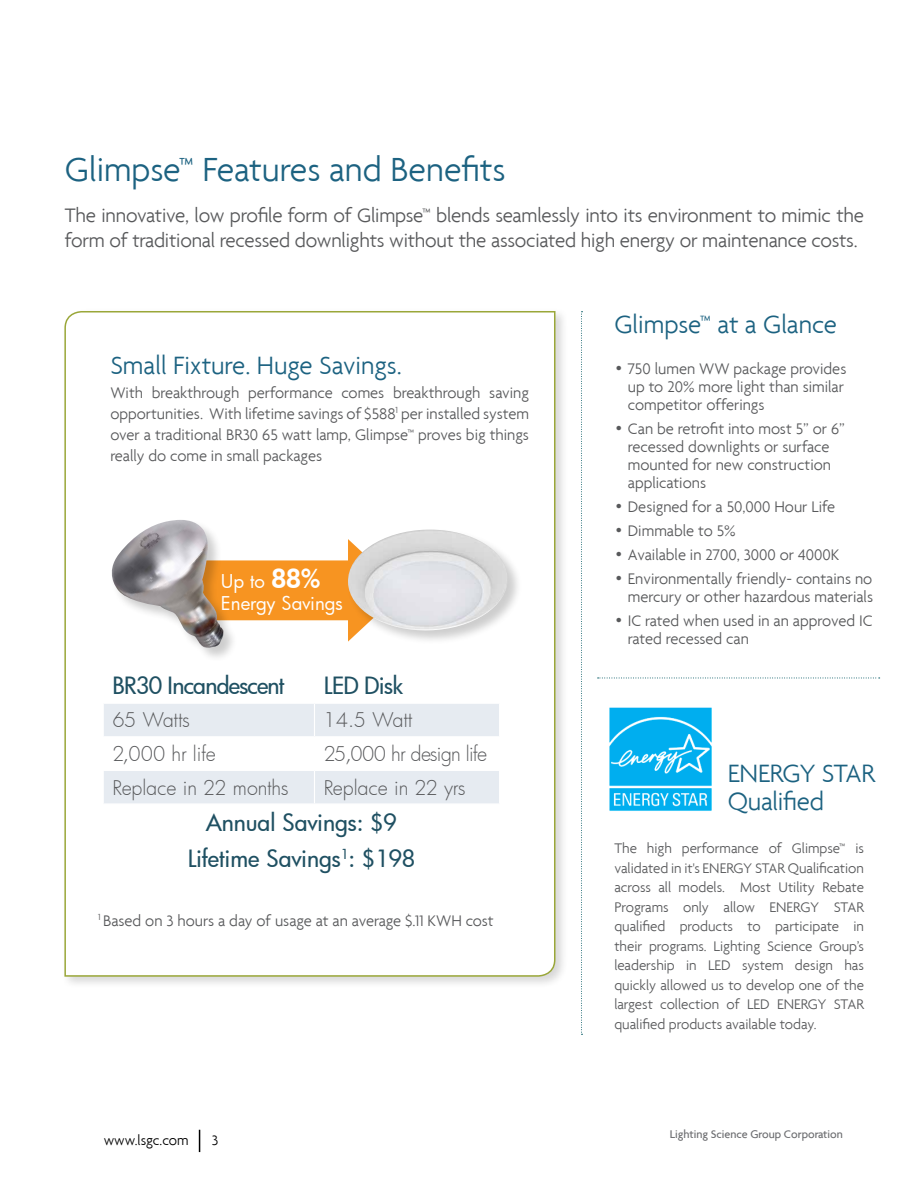
<style>
.page{position:relative;width:918px;height:1188px;background:#fff}
.page>*{position:absolute;margin:0;border:0;box-sizing:border-box;transform-origin:0 0}
.t1{font:300 36px "Agenda";color:#1c6281}
.t2{font:300 27px/28.5px "Agenda";letter-spacing:-.005em;color:#1c6281}
.t3{font:500 23.25px/36.3px "Futura";letter-spacing:-.02em;color:#1f5062;text-align:center}
.t4{font:300 21px/25.5px "Agenda";letter-spacing:-.01em;color:#58595b}
.t5{font:300 19.8px "Futura";letter-spacing:-.01em;color:#58595b}
.t6{font:300 19.8px "Futura";letter-spacing:-.03em;color:#58595b}
.t7{font:18.6px/22.4px "Futura";letter-spacing:-.005em;color:#fff}
.t8{font:300 16.5px/18px "Agenda";color:#58595b}
.t9{font:300 15px/19.5px "Agenda";color:#58595b}
.t10{font:300 15px "Agenda";color:#000}
.t11{font:500 12px "Agenda";color:#6d6e71}
.s1{font-weight:800;font-size:25.5px}
.s2{font-family:"Futura";font-weight:400;font-size:15px}
</style>
<div class="page">
<svg style="left:199px;top:1130px;width:1px;height:22px"></svg>
<img style="left:609px;top:707px;width:103px;height:104px">
<div style="left:61px;top:308px;width:508px;height:682px;background:#000;opacity:.16"></div>
<svg style="left:64px;top:310px;width:492px;height:667px"></svg>
<svg style="left:104px;top:704px;width:395px;height:99px"></svg>
<hr style="left:103px;top:666px;width:211px;height:2px;background:#fff">
<hr style="left:103px;top:668px;width:1px;height:35px;background:#fff">
<hr style="left:314px;top:666px;width:186px;height:2px;background:#fff">
<hr style="left:314px;top:668px;width:1px;height:35px;background:#fff">
<hr style="left:499px;top:668px;width:1px;height:35px;background:#fff">
<hr style="left:103px;top:737px;width:1px;height:33px;background:#fff">
<hr style="left:314px;top:737px;width:1px;height:33px;background:#fff">
<hr style="left:499px;top:737px;width:1px;height:33px;background:#fff">
<hr style="left:103px;top:770px;width:211px;height:1px;background:#fff">
<hr style="left:103px;top:771px;width:1px;height:32px;background:#fff">
<hr style="left:314px;top:770px;width:186px;height:1px;background:#fff">
<hr style="left:314px;top:771px;width:1px;height:32px;background:#fff">
<hr style="left:499px;top:771px;width:1px;height:32px;background:#fff">
<hr style="left:103px;top:803px;width:211px;height:2px;background:#fff">
<hr style="left:103px;top:805px;width:1px;height:35px;background:#fff">
<hr style="left:314px;top:803px;width:186px;height:2px;background:#fff">
<hr style="left:499px;top:805px;width:1px;height:35px;background:#fff">
<hr style="left:103px;top:840px;width:211px;height:1px;background:#fff">
<hr style="left:103px;top:841px;width:1px;height:35px;background:#fff">
<hr style="left:314px;top:840px;width:186px;height:1px;background:#fff">
<hr style="left:499px;top:841px;width:1px;height:35px;background:#fff">
<hr style="left:103px;top:876px;width:211px;height:1px;background:#fff">
<hr style="left:314px;top:876px;width:186px;height:1px;background:#fff">
<hr style="left:103px;top:703px;width:211px;height:1px;background:#fff">
<hr style="left:103px;top:704px;width:1px;height:32px;background:#fff">
<hr style="left:314px;top:703px;width:186px;height:1px;background:#fff">
<hr style="left:314px;top:704px;width:1px;height:32px;background:#fff">
<hr style="left:499px;top:704px;width:1px;height:32px;background:#fff">
<hr style="left:103px;top:736px;width:211px;height:1px;background:#fff">
<hr style="left:314px;top:736px;width:186px;height:1px;background:#fff">
<svg style="left:238px;top:539px;width:109px;height:103px"></svg>
<div style="left:110px;top:518px;width:128px;height:145px;background:#000;opacity:.2"></div>
<img style="left:104px;top:520px;width:120px;height:128px">
<div style="left:347px;top:528px;width:175px;height:117px;background:#000;opacity:.2"></div>
<img style="left:347px;top:530px;width:161px;height:102px">
<svg style="left:581px;top:311px;width:2px;height:724px"></svg>
<svg style="left:598px;top:678px;width:282px;height:1px"></svg>
<h1 class="t1" style="left:65px;top:149px;width:442px">Glimpse™ Features and Benefits</h1>
<p class="t4" style="left:65px;top:202px;width:801px">The innovative, low profile form of Glimpse™ blends seamlessly into its environment to mimic the form of traditional recessed downlights without the associated high energy or maintenance costs.</p>
<h2 class="t2" style="left:110px;top:351px;width:293px">Small Fixture. Huge Savings.</h2>
<p class="t8" style="left:110px;top:382px;width:420px;line-height:21px;text-align:justify">With breakthrough performance comes breakthrough saving opportunities. With lifetime savings of $588<sup>1</sup> per installed system over a traditional BR30 65 watt lamp, Glimpse™ proves big things really do come in small packages</p>
<p class="t7" style="left:221px;top:569px;width:124px">Up to <span class="s1">88%<br></span>Energy Savings</p>
<h3 class="t3" style="left:113px;top:667px;width:173px">BR30 Incandescent</h3>
<h3 class="t3" style="left:324px;top:667px;width:81px">LED Disk</h3>
<p class="t5" style="left:113px;top:707px;width:79px">65 Watts</p>
<p class="t5" style="left:324px;top:707px;width:90px">14.5 Watt</p>
<p class="t5" style="left:113px;top:741px;width:105px">2,000 hr life</p>
<p class="t6" style="left:324px;top:741px;width:165px">25,000 hr design life</p>
<p class="t5" style="left:113px;top:774px;width:178px">Replace in 22 months</p>
<p class="t5" style="left:324px;top:774px;width:143px">Replace in 22 yrs</p>
<h3 class="t3" style="left:188px;top:804px;width:229px">Annual Savings: $9<br>Lifetime Savings<sup>1</sup>: $198</h3>
<p class="t8" style="left:98px;top:911px;width:397px"><sup>1</sup> Based on 3 hours a day of usage at an average $.11 KWH cost</p>
<h2 class="t2" style="left:614px;top:309px;width:224px">Glimpse™ at a Glance</h2>
<p class="t8" style="left:628px;top:359px;width:220px;text-indent:-13px"><span class="s2">•</span> 750 lumen WW package provides up to 20% more light than similar competitor offerings</p>
<p class="t8" style="left:628px;top:419px;width:218px;text-indent:-13px"><span class="s2">•</span> Can be retrofit into most 5” or 6” recessed downlights or surface mounted for new construction applications</p>
<p class="t8" style="left:614px;top:497px;width:222px"><span class="s2">•</span> Designed for a 50,000 Hour Life</p>
<p class="t8" style="left:614px;top:521px;width:123px"><span class="s2">•</span> Dimmable to 5%</p>
<p class="t8" style="left:614px;top:545px;width:226px"><span class="s2">•</span> Available in 2700, 3000 or 4000K</p>
<p class="t8" style="left:614px;top:569px;width:260px;text-align:right"><span class="s2">•</span> Environmentally friendly- contains no mercury or other hazardous materials</p>
<p class="t8" style="left:628px;top:611px;width:246px;text-indent:-14px"><span class="s2">•</span> IC rated when used in an approved IC rated recessed can</p>
<h2 class="t2" style="left:728px;top:759px;width:149px">ENERGY STAR<br>Qualified</h2>
<p class="t9" style="left:614px;top:838px;width:251px">The high performance of Glimpse™ is validated in it's Energ</p>
<p class="t9" style="left:614px;top:858px;width:251px;text-align:justify;text-indent:129px">y Star Qualification across all models. Most Utility Rebate Programs only allow Energ</p>
<p class="t9" style="left:614px;top:897px;width:251px;text-indent:196px">y Star qualified products to participate in their programs. Lighting Science Group’s leadership in LED system design has quickly allowed us to develop one of the largest collection of LED Energ</p>
<p class="t9" style="left:818px;top:994px;width:32px">y Star</p>
<p class="t9" style="left:614px;top:1014px;width:204px">qualified products available today.</p>
<p class="t10" style="left:104px;top:1131px;width:86px">www.lsgc.com</p>
<p class="t10" style="left:212px;top:1131px;width:8px">3</p>
<p class="t11" style="left:670px;top:1127px;width:175px">Lighting Science Group Corporation</p>
</div>
